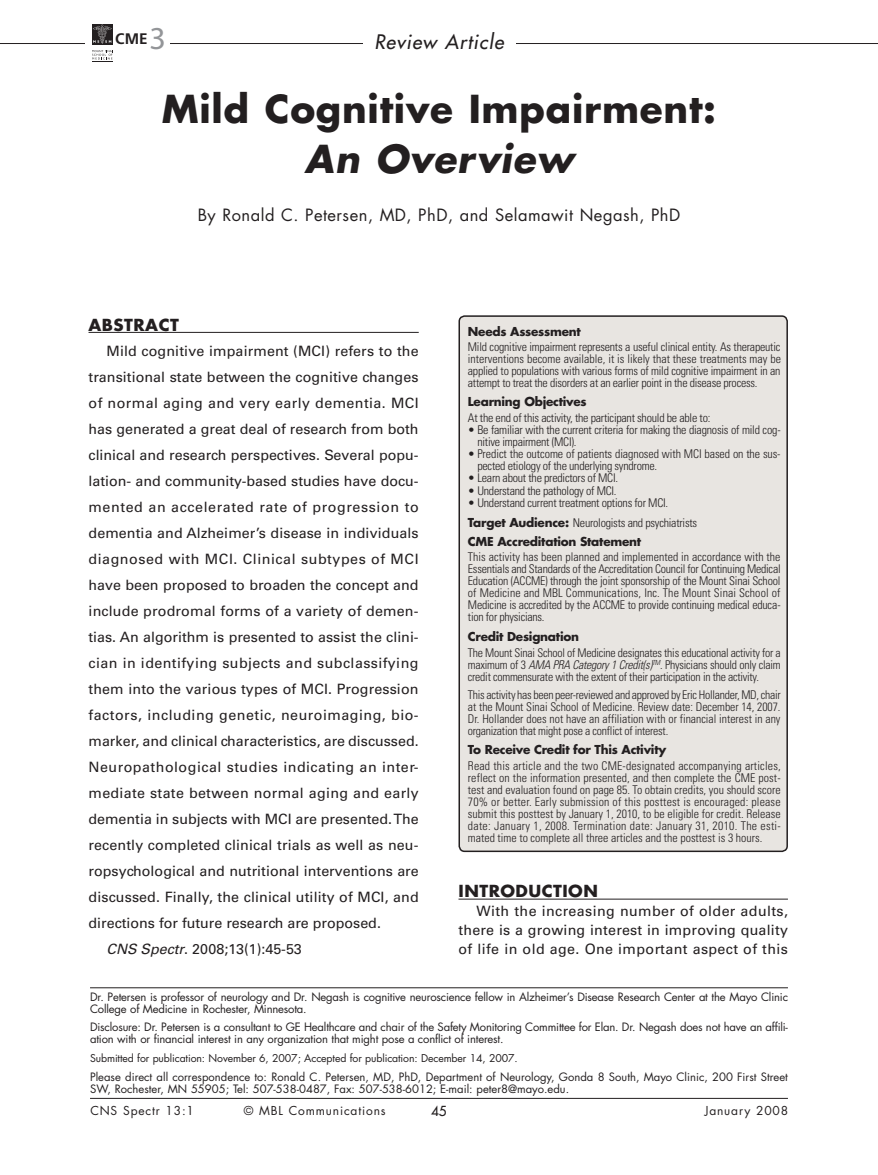
<style>
.page{position:relative;width:878px;height:1175px;background:#fff}
.page>*{position:absolute;margin:0;border:0;box-sizing:border-box;transform-origin:0 0}
.t1{font:700 37.5px "Futura";letter-spacing:.02em;color:#231f20}
.t2{font:italic 700 37.5px "Futura";letter-spacing:.02em;color:#231f20}
.t3{font:italic 19.5px "Futura";letter-spacing:.05em;color:#231f20}
.t4{font:16.5px "Futura";letter-spacing:.03em;color:#231f20}
.t5{font:700 16.2px "Futura";letter-spacing:.03em;color:#231f20}
.t6{font:700 15.3px "Frutiger";color:#231f20}
.t7{font:14.25px/18.9px "Univers";letter-spacing:.01em;color:#231f20;text-align:justify}
.t8{font:14.25px "Univers";letter-spacing:.035em;color:#231f20}
.t9{font:14.25px "Univers";letter-spacing:.03em;color:#231f20}
.t10{font:14.25px "Univers";letter-spacing:.04em;color:#231f20}
.t11{font:13.5px "Futura";color:#231f20}
.t12{font:300 condensed 12px/12px "Univers";letter-spacing:-.02em;color:#231f20;text-align:justify}
.t13{font:700 12px "Futura";letter-spacing:-.02em;color:#231f20}
.t14{font:12px "Futura";letter-spacing:.07em;color:#231f20}
.t15{font:11.25px/12px "Futura";letter-spacing:-.015em;color:#231f20}
.t16{font:10.5px "Futura";letter-spacing:-.01em;color:#231f20}
.s1{font-family:"American Typewriter";font-weight:500;font-size:32.1px;color:#939598}
.s2{font-style:italic}
.s3{font-family:"Futura";font-weight:700;font-stretch:normal}
</style>
<div class="page">
<hr style="left:0;top:43px;width:878px;height:1px;background:#231f20">
<div style="left:363px;top:27px;width:153px;height:29px;background:#fff"></div>
<hr style="left:90px;top:1098px;width:698px;height:1px;background:#231f20">
<hr style="left:90px;top:987px;width:698px;height:1px;background:#231f20">
<hr style="left:88px;top:332px;width:330px;height:1px;background:#231f20">
<svg style="left:458px;top:315px;width:330px;height:536px;background:#e1dedb"></svg>
<hr style="left:458px;top:898px;width:330px;height:1px;background:#231f20">
<div style="left:86px;top:29px;width:84px;height:18px;background:#fff"></div>
<svg style="left:92px;top:24px;width:21px;height:21px"></svg>
<div style="left:92px;top:24px;width:20px;height:20px;background:#231f20"></div>
<svg style="left:93px;top:25px;width:19px;height:19px"></svg>
<svg style="left:92px;top:50px;width:21px;height:12px"></svg>
<p class="t6" style="left:115px;top:30px;width:52px">CME<span class="s1">3</span></p>
<h2 class="t3" style="left:374px;top:29px;width:131px">Review Article</h2>
<h1 class="t1" style="left:162px;top:83px;width:556px">Mild Cognitive Impairment:</h1>
<h1 class="t2" style="left:304px;top:133px;width:270px">An Overview</h1>
<h3 class="t4" style="left:198px;top:203px;width:484px">By Ronald C. Petersen, MD, PhD, and Selamawit Negash, PhD</h3>
<h3 class="t5" style="left:88px;top:313px;width:92px">ABSTRACT</h3>
<p class="t7" style="left:106px;top:342px;width:314px">Mild cognitive impairment (MCI) refers to the</p>
<p class="t7" style="left:89px;top:368px;width:331px">transitional state between the cognitive changes</p>
<p class="t9" style="left:89px;top:395px;width:332px">of normal aging and very early dementia. MCI</p>
<p class="t7" style="left:89px;top:420px;width:331px">has generated a great deal of research from both</p>
<p class="t7" style="left:89px;top:446px;width:332px">clinical and research perspectives. Several popu-</p>
<p class="t7" style="left:88px;top:472px;width:332px">lation- and community-based studies have docu-</p>
<p class="t10" style="left:88px;top:499px;width:331px">mented an accelerated rate of progression to</p>
<p class="t7" style="left:88px;top:524px;width:332px">dementia and Alzheimer’s disease in individuals</p>
<p class="t8" style="left:88px;top:550px;width:331px">diagnosed with MCI. Clinical subtypes of MCI</p>
<p class="t7" style="left:88px;top:575px;width:331px">have been proposed to broaden the concept and</p>
<p class="t7" style="left:88px;top:601px;width:332px">include prodromal forms of a variety of demen-</p>
<p class="t7" style="left:88px;top:627px;width:332px">tias. An algorithm is presented to assist the clini-</p>
<p class="t9" style="left:88px;top:654px;width:331px">cian in identifying subjects and subclassifying</p>
<p class="t7" style="left:88px;top:679px;width:331px">them into the various types of MCI. Progression</p>
<p class="t8" style="left:88px;top:706px;width:332px">factors, including genetic, neuroimaging, bio-</p>
<p class="t7" style="left:88px;top:731px;width:331px">marker, and clinical characteristics, are discussed.</p>
<p class="t8" style="left:88px;top:758px;width:332px">Neuropathological studies indicating an inter-</p>
<p class="t7" style="left:88px;top:783px;width:332px">mediate state between normal aging and early</p>
<p class="t7" style="left:88px;top:809px;width:331px">dementia in subjects with MCI are presented. The</p>
<p class="t7" style="left:88px;top:835px;width:332px">recently completed clinical trials as well as neu-</p>
<p class="t7" style="left:88px;top:861px;width:332px">ropsychological and nutritional interventions are</p>
<p class="t7" style="left:88px;top:887px;width:332px">discussed. Finally, the clinical utility of MCI, and</p>
<p class="t7" style="left:88px;top:913px;width:294px">directions for future research are proposed.</p>
<p class="t7" style="left:106px;top:939px;width:197px"><span class="s2">CNS Spectr</span>. 2008;13(1):45-53</p>
<p class="t13" style="left:468px;top:323px;width:114px">Needs Assessment</p>
<p class="t12" style="left:468px;top:341px;width:314px">Mild cognitive impairment represents a useful clinical entity. As therapeutic interventions become available, it is likely that these treatments may be applied to populations with various forms of mild cognitive impairment in an attempt to treat the disorders at an earlier point in the disease process.</p>
<p class="t13" style="left:468px;top:393px;width:120px">Learning Objectives</p>
<p class="t12" style="left:468px;top:411px;width:244px">At the end of this activity, the participant should be able to:</p>
<p class="t12" style="left:477px;top:423px;width:305px;text-indent:-9px">• Be familiar with the current criteria for making the diagnosis of mild cog&shy;nitive impairment (MCI).</p>
<p class="t12" style="left:477px;top:447px;width:304px;text-indent:-9px">• Predict the outcome of patients diagnosed with MCI based on the sus&shy;pected etiology of the underlying syndrome.</p>
<p class="t12" style="left:468px;top:471px;width:152px">• Learn about the predictors of MCI.</p>
<p class="t12" style="left:468px;top:484px;width:150px">• Understand the pathology of MCI.</p>
<p class="t12" style="left:468px;top:493px;width:231px;line-height:19.2px">• Understand current treatment options for MCI.<br><span class="s3">Target Audience:</span> Neurologists and psychiatrists</p>
<p class="t13" style="left:468px;top:533px;width:175px">CME Accreditation Statement</p>
<p class="t12" style="left:468px;top:551px;width:314px">This activity has been planned and implemented in accordance with the Essentials and Standards of the Accreditation Council for Continuing Medical Education (ACCME) through the joint sponsorship of the Mount Sinai School of Medicine and MBL Communications, Inc. The Mount Sinai School of Medicine is accredited by the ACCME to provide continuing medical educa&shy;tion for physicians.</p>
<p class="t13" style="left:468px;top:628px;width:113px">Credit Designation</p>
<p class="t12" style="left:468px;top:646px;width:314px">The Mount Sinai School of Medicine designates this educational activity for a maximum of 3 <span class="s2">AMA PRA Category 1 Credit(s)</span><sup>TM</sup>. Physicians should only claim credit commensurate with the extent of their participation in the activity.</p>
<p class="t12" style="left:468px;top:689px;width:314px">This activity has been peer-reviewed and approved by Eric Hollander, MD, chair at the Mount Sinai School of Medicine. Review date: December 14, 2007.<br>Dr. Hollander does not have an affiliation with or financial interest in any organization that might pose a conflict of interest.</p>
<p class="t13" style="left:468px;top:741px;width:200px">To Receive Credit for This Activity</p>
<p class="t12" style="left:468px;top:759px;width:314px">Read this article and the two CME-designated accompanying articles, reflect on the information presented, and then complete the CME post&shy;test and evaluation found on page 85. To obtain credits, you should score 70% or better. Early submission of this posttest is encouraged: please submit this posttest by January 1, 2010, to be eligible for credit. Release date: January 1, 2008. Termination date: January 31, 2010. The esti&shy;mated time to complete all three articles and the posttest is 3 hours.</p>
<h3 class="t5" style="left:458px;top:880px;width:141px">INTRODUCTION</h3>
<p class="t7" style="left:458px;top:901px;width:331px;text-indent:18px">With the increasing number of older adults, there is a growing interest in improving quality of life in old age. One important aspect of this</p>
<p class="t15" style="left:90px;top:990px;width:699px">Dr. Petersen is professor of neurology and Dr. Negash is cognitive neuroscience fellow in Alzheimer’s Disease Research Center at the Mayo Clinic<br>College of Medicine in Rochester, Minnesota.</p>
<p class="t15" style="left:90px;top:1021px;width:699px">Disclosure: Dr. Petersen is a consultant to GE Healthcare and chair of the Safety Monitoring Committee for Elan. Dr. Negash does not have an affili&shy;ation with or financial interest in any organization that might pose a conflict of interest.</p>
<p class="t16" style="left:90px;top:1051px;width:429px">Submitted for publication: November 6, 2007; Accepted for publication: December 14, 2007.</p>
<p class="t15" style="left:90px;top:1070px;width:699px">Please direct all correspondence to: Ronald C. Petersen, MD, PhD, Department of Neurology, Gonda 8 South, Mayo Clinic, 200 First Street<br>SW, Rochester, MN 55905; Tel: 507-538-0487, Fax: 507-538-6012; E-mail: peter8@mayo.edu.</p>
<p class="t14" style="left:90px;top:1102px;width:105px">CNS Spectr 13:1</p>
<p class="t14" style="left:244px;top:1102px;width:143px">© MBL Communications</p>
<p class="t11" style="left:431px;top:1102px;width:17px">45</p>
<p class="t14" style="left:704px;top:1102px;width:85px">January 2008</p>
</div>
